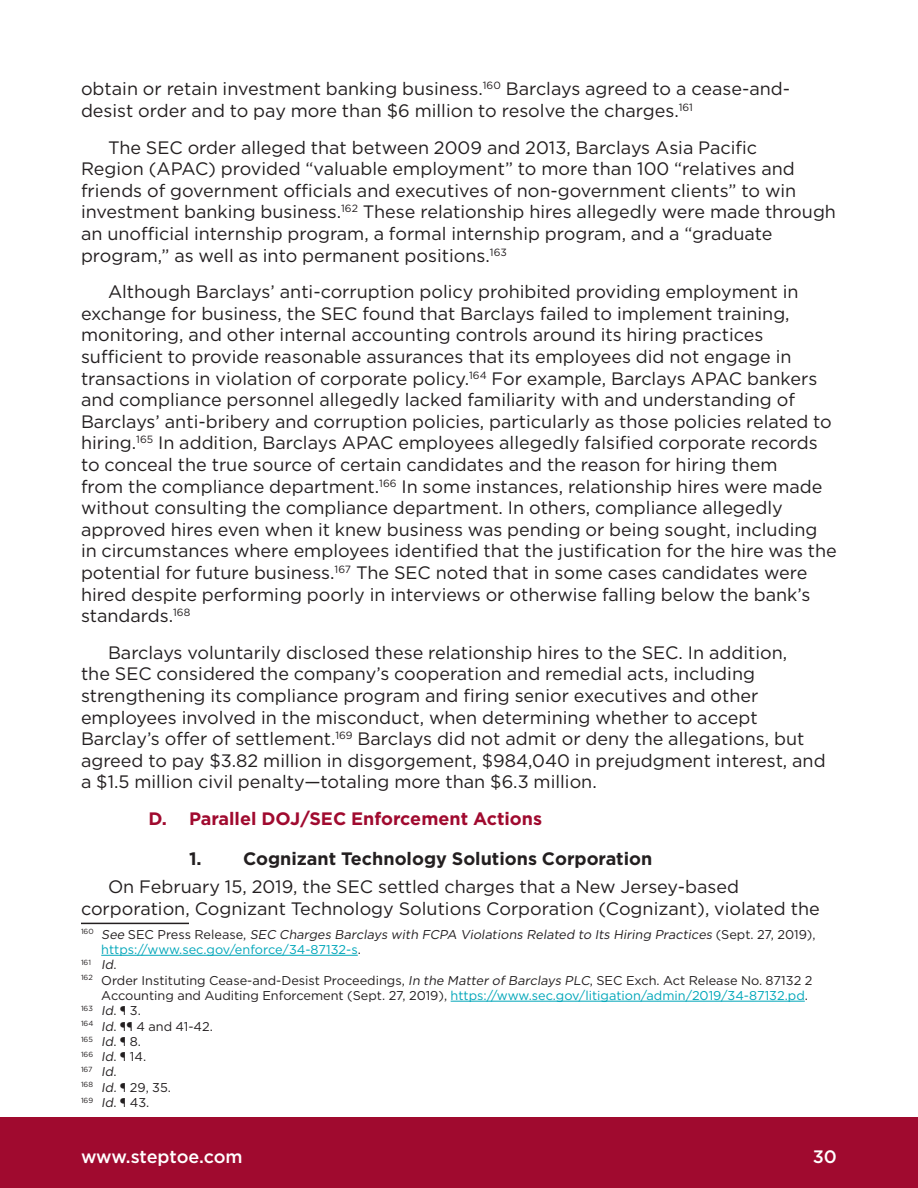
<style>
.page{position:relative;width:918px;height:1188px;background:#fff}
.page>*{position:absolute;margin:0;border:0;box-sizing:border-box;transform-origin:0 0}
.Body_Text_First_Inde{font:18px/21.6px "Gotham";color:#231f20}
.t1{font:700 18px "Gotham";color:#231f20}
.t2{font:700 18px "Gotham";color:#a00a2f}
.t3{font:500 18px "Gotham";letter-spacing:-.01em;color:#fff}
.Footnote_text{font:12.75px/15.3px "Gotham";color:#231f20}
.Footnote_text-2{font:italic 12.75px/15.3px "Gotham";color:#231f20}
.Footnote_text-3{font:7.5px "Gotham";letter-spacing:-.01em;color:#231f20}
.s1{font-style:normal}
.s2{font-style:normal;color:#00a6b9}
.s3{font-style:italic;font-size:12.75px}
.s4{font-size:12.75px}
.s5{font-style:italic}
.s6{color:#00a6b9}
</style>
<div class="page">
<div style="left:0;top:1118px;width:918px;height:70px;background:#a00a2f"></div>
<hr style="left:81px;top:923px;width:108px;height:1px;background:#231f20">
<hr style="left:101px;top:955px;width:257px;height:1px;background:#00a6b9">
<hr style="left:451px;top:1001px;width:354px;height:1px;background:#00a6b9">
<p class="Body_Text_First_Inde" style="left:81px;top:78px;width:711px">obtain or retain investment banking business.<sup>160</sup> Barclays agreed to a cease-and&shy;desist order and to pay more than $6 million to resolve the charges.<sup>161</sup></p>
<p class="Body_Text_First_Inde" style="left:81px;top:136px;width:757px;text-indent:27px">The SEC order alleged that between 2009 and 2013, Barclays Asia Pacific<br>Region (APAC) provided “valuable employment” to more than 100 “relatives and friends of government officials and executives of non-government clients” to win investment banking business.<sup>162</sup> These relationship hires allegedly were made through an unofficial internship program, a formal internship program, and a “graduate program,” as well as into permanent positions.<sup>163</sup></p>
<p class="Body_Text_First_Inde" style="left:81px;top:281px;width:757px;text-indent:27px">Although Barclays’ anti-corruption policy prohibited providing employment in exchange for business, the SEC found that Barclays failed to implement training, monitoring, and other internal accounting controls around its hiring practices sufficient to provide reasonable assurances that its employees did not engage in transactions in violation of corporate policy.<sup>164</sup> For example, Barclays APAC bankers and compliance personnel allegedly lacked familiarity with and understanding of Barclays’ anti-bribery and corruption policies, particularly as those policies related to hiring.<sup>165</sup> In addition, Barclays APAC employees allegedly falsified corporate records to conceal the true source of certain candidates and the reason for hiring them<br>from the compliance department.<sup>166</sup> In some instances, relationship hires were made without consulting the compliance department. In others, compliance allegedly approved hires even when it knew business was pending or being sought, including in circumstances where employees identified that the justification for the hire was the potential for future business.<sup>167</sup> The SEC noted that in some cases candidates were hired despite performing poorly in interviews or otherwise falling below the bank’s standards.<sup>168</sup></p>
<p class="Body_Text_First_Inde" style="left:81px;top:641px;width:746px;text-indent:27px">Barclays voluntarily disclosed these relationship hires to the SEC. In addition,<br>the SEC considered the company’s cooperation and remedial acts, including strengthening its compliance program and firing senior executives and other employees involved in the misconduct, when determining whether to accept Barclay’s offer of settlement.<sup>169</sup> Barclays did not admit or deny the allegations, but agreed to pay $3.82 million in disgorgement, $984,040 in prejudgment interest, and a $1.5 million civil penalty—totaling more than $6.3 million.</p>
<p class="t2" style="left:148px;top:807px;width:395px">D. Parallel DOJ/SEC Enforcement Actions</p>
<p class="t1" style="left:189px;top:846px;width:465px">1. Cognizant Technology Solutions Corporation</p>
<p class="Body_Text_First_Inde" style="left:81px;top:875px;width:740px;text-indent:27px">On February 15, 2019, the SEC settled charges that a New Jersey-based corporation, Cognizant Technology Solutions Corporation (Cognizant), violated the</p>
<p class="Footnote_text-2" style="left:101px;top:926px;width:716px;text-indent:-20px"><sup>1</sup> <sup>6</sup> <sup>0</sup> See <span class="s1">S E C P re s s R e l e a s e ,</span> SEC Charges Barclays with FCPA Violations Related to Its Hiring Practices <span class="s1">( S e p t . 2 7, 2 0 1 9 ) , </span><span class="s2">https://www.sec.gov/enforce/34-87132-s</span><span class="s1">.</span></p>
<p class="Footnote_text-3" style="left:81px;top:958px;width:37px">161 <span class="s3">Id</span><span class="s4">.</span></p>
<p class="Footnote_text" style="left:101px;top:972px;width:713px;text-indent:-20px"><sup>162</sup> Order Instituting Cease-and-Desist Proceedings, <span class="s5">In the Matter of Barclays PLC</span>, SEC Exch. Act Release No. 87132 2<br>Accounting and Auditing Enforcement (Sept. 27, 2019), <span class="s6">https://www.sec.gov/litigation/admin/2019/34-87132.pd</span>.</p>
<p class="Footnote_text" style="left:81px;top:1003px;width:61px"><sup>163</sup> <span class="s5">Id</span>. ¶ 3.</p>
<p class="Footnote_text" style="left:81px;top:1018px;width:133px"><sup>164</sup> <span class="s5">Id</span>. ¶¶ 4 and 41-42.</p>
<p class="Footnote_text" style="left:81px;top:1033px;width:62px"><sup>165</sup> <span class="s5">Id</span>. ¶ 8.</p>
<p class="Footnote_text" style="left:81px;top:1049px;width:67px"><sup>166</sup> <span class="s5">Id</span>. ¶ 14.</p>
<p class="Footnote_text-3" style="left:81px;top:1065px;width:37px">167 <span class="s3">Id</span><span class="s4">.</span></p>
<p class="Footnote_text" style="left:81px;top:1079px;width:91px"><sup>168</sup> <span class="s5">Id.</span> ¶ 29, 35.</p>
<p class="Footnote_text" style="left:81px;top:1095px;width:70px"><sup>169</sup> <span class="s5">Id</span>. ¶ 43.</p>
<p class="t3" style="left:81px;top:1145px;width:163px">www.steptoe.com</p>
<p class="t3" style="left:813px;top:1145px;width:26px">30</p>
</div>
